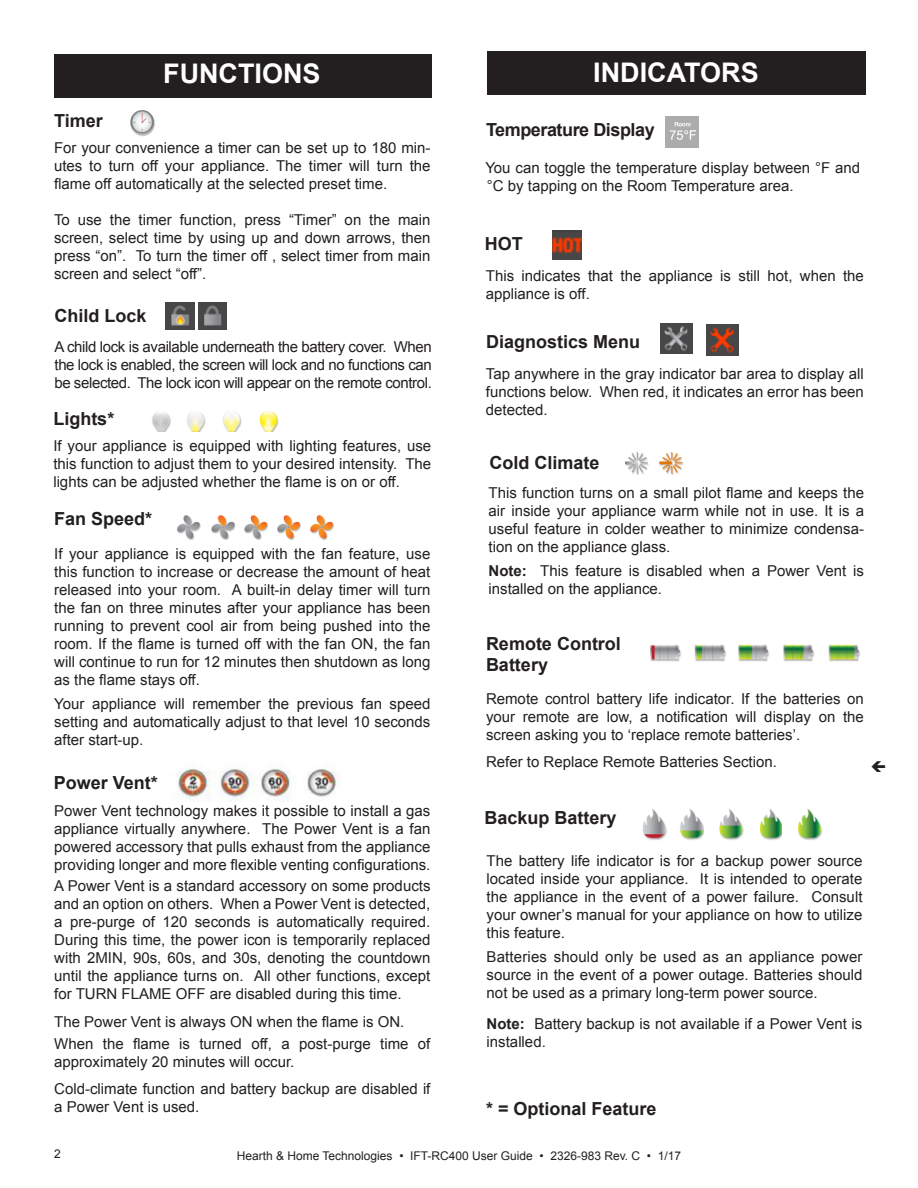
<style>
.page{position:relative;width:918px;height:1188px;background:#fff}
.page>*{position:absolute;margin:0;border:0;box-sizing:border-box;transform-origin:0 0}
.t1{font:700 27px "Arial";color:#fff}
.t2{font:700 18px/21.6px "Arial";color:#231f20}
.t3{font:700 18px "Arial";letter-spacing:-.025em;color:#231f20}
.Notice-no_indent{font:15px/18px "Arial";color:#231f20;text-align:justify}
.t4{font:12px "Arial";color:#231f20}
.s1{font-weight:700}
</style>
<div class="page">
<img style="left:553px;top:230px;width:29px;height:29px">
<img style="left:738px;top:644px;width:31px;height:18px">
<img style="left:694px;top:644px;width:32px;height:18px">
<img style="left:783px;top:644px;width:31px;height:18px">
<img style="left:650px;top:644px;width:31px;height:18px">
<img style="left:828px;top:644px;width:32px;height:18px">
<img style="left:680px;top:809px;width:24px;height:31px">
<img style="left:719px;top:809px;width:25px;height:31px">
<img style="left:760px;top:809px;width:22px;height:31px">
<img style="left:798px;top:809px;width:24px;height:31px">
<img style="left:642px;top:809px;width:25px;height:31px">
<div style="left:487px;top:51px;width:379px;height:44px;background:#231f20"></div>
<img style="left:625px;top:451px;width:24px;height:24px">
<img style="left:659px;top:451px;width:25px;height:24px">
<div style="left:54px;top:54px;width:377px;height:44px;background:#231f20"></div>
<img style="left:187px;top:412px;width:19px;height:20px">
<img style="left:152px;top:412px;width:19px;height:20px">
<img style="left:223px;top:412px;width:19px;height:20px">
<img style="left:259px;top:410px;width:20px;height:22px">
<img style="left:177px;top:515px;width:24px;height:25px">
<img style="left:211px;top:515px;width:24px;height:25px">
<img style="left:244px;top:515px;width:24px;height:25px">
<img style="left:277px;top:515px;width:24px;height:25px">
<img style="left:310px;top:515px;width:24px;height:25px">
<img style="left:177px;top:768px;width:162px;height:34px">
<img style="left:707px;top:325px;width:31px;height:30px">
<img style="left:661px;top:324px;width:31px;height:30px">
<img style="left:665px;top:117px;width:34px;height:31px">
<img style="left:130px;top:110px;width:25px;height:26px">
<img style="left:198px;top:302px;width:29px;height:28px">
<img style="left:166px;top:302px;width:28px;height:28px">
<p class="t1" style="left:163px;top:55px;width:159px">FUNCTIONS</p>
<p class="t2" style="left:54px;top:111px;width:50px">Timer</p>
<p class="Notice-no_indent" style="left:54px;top:139px;width:378px">For your convenience a timer can be set up to 180 min&shy;utes to turn off your appliance. The timer will turn the flame off automatically at the selected preset time.</p>
<p class="Notice-no_indent" style="left:54px;top:211px;width:378px">To use the timer function, press “Timer” on the main screen, select time by using up and down arrows, then press “on”. To turn the timer off , select timer from main screen and select “off”.</p>
<p class="t2" style="left:55px;top:306px;width:94px">Child Lock</p>
<p class="Notice-no_indent" style="left:55px;top:338px;width:379px">A child lock is available underneath the battery cover. When the lock is enabled, the screen will lock and no functions can be selected. The lock icon will appear on the remote control.</p>
<p class="t2" style="left:53px;top:408px;width:63px">Lights*</p>
<p class="Notice-no_indent" style="left:53px;top:436px;width:379px">If your appliance is equipped with lighting features, use this function to adjust them to your desired intensity. The lights can be adjusted whether the flame is on or off.</p>
<p class="t2" style="left:54px;top:509px;width:100px">Fan Speed*</p>
<p class="Notice-no_indent" style="left:54px;top:545px;width:378px">If your appliance is equipped with the fan feature, use this function to increase or decrease the amount of heat released into your room. A built-in delay timer will turn the fan on three minutes after your appliance has been running to prevent cool air from being pushed into the room. If the flame is turned off with the fan ON, the fan will continue to run for 12 minutes then shutdown as long as the flame stays off.</p>
<p class="Notice-no_indent" style="left:54px;top:695px;width:378px">Your appliance will remember the previous fan speed setting and automatically adjust to that level 10 seconds after start-up.</p>
<p class="t2" style="left:54px;top:773px;width:106px">Power Vent*</p>
<p class="Notice-no_indent" style="left:54px;top:802px;width:378px">Power Vent technology makes it possible to install a gas appliance virtually anywhere. The Power Vent is a fan powered accessory that pulls exhaust from the appliance providing longer and more flexible venting configurations.</p>
<p class="Notice-no_indent" style="left:54px;top:877px;width:378px">A Power Vent is a standard accessory on some products and an option on others. When a Power Vent is detected, a pre-purge of 120 seconds is automatically required.<br>During this time, the power icon is temporarily replaced with 2MIN, 90s, 60s, and 30s, denoting the countdown until the appliance turns on. All other functions, except for TURN FLAME OFF are disabled during this time.</p>
<p class="Notice-no_indent" style="left:54px;top:1013px;width:352px">The Power Vent is always ON when the flame is ON.</p>
<p class="Notice-no_indent" style="left:54px;top:1035px;width:378px">When the flame is turned off, a post-purge time of approximately 20 minutes will occur.</p>
<p class="Notice-no_indent" style="left:54px;top:1080px;width:378px">Cold-climate function and battery backup are disabled if a Power Vent is used.</p>
<p class="t1" style="left:593px;top:54px;width:167px">INDICATORS</p>
<p class="t3" style="left:486px;top:118px;width:170px">Temperature Display</p>
<p class="Notice-no_indent" style="left:485px;top:159px;width:376px">You can toggle the temperature display between °F and °C by tapping on the Room Temperature area.</p>
<p class="t2" style="left:485px;top:233px;width:39px">HOT</p>
<p class="Notice-no_indent" style="left:486px;top:267px;width:380px">This indicates that the appliance is still hot, when the appliance is off.</p>
<p class="t2" style="left:486px;top:331px;width:156px">Diagnostics Menu</p>
<p class="Notice-no_indent" style="left:486px;top:365px;width:380px">Tap anywhere in the gray indicator bar area to display all functions below. When red, it indicates an error has been detected.</p>
<p class="t2" style="left:489px;top:452px;width:112px">Cold Climate</p>
<p class="Notice-no_indent" style="left:489px;top:483px;width:377px">This function turns on a small pilot flame and keeps the air inside your appliance warm while not in use. It is a useful feature in colder weather to minimize condensa&shy;tion on the appliance glass.</p>
<p class="Notice-no_indent" style="left:489px;top:562px;width:377px"><span class="s1">Note:</span> This feature is disabled when a Power Vent is installed on the appliance.</p>
<p class="t2" style="left:486px;top:633px;width:136px">Remote Control<br>Battery</p>
<p class="Notice-no_indent" style="left:486px;top:690px;width:379px">Remote control battery life indicator. If the batteries on your remote are low, a notification will display on the screen asking you to ‘replace remote batteries’.</p>
<p class="Notice-no_indent" style="left:486px;top:753px;width:292px">Refer to Replace Remote Batteries Section.</p>
<p class="t2" style="left:484px;top:807px;width:134px">Backup Battery</p>
<p class="Notice-no_indent" style="left:487px;top:852px;width:377px">The battery life indicator is for a backup power source located inside your appliance. It is intended to operate the appliance in the event of a power failure. Consult your owner’s manual for your appliance on how to utilize this feature.</p>
<p class="Notice-no_indent" style="left:487px;top:948px;width:377px">Batteries should only be used as an appliance power source in the event of a power outage. Batteries should not be used as a primary long-term power source.</p>
<p class="Notice-no_indent" style="left:487px;top:1015px;width:377px"><span class="s1">Note:</span> Battery backup is not available if a Power Vent is installed.</p>
<p class="t2" style="left:486px;top:1098px;width:172px">* = Optional Feature</p>
<p class="t4" style="left:54px;top:1146px;width:8px">2</p>
<p class="t4" style="left:237px;top:1148px;width:446px">Hearth &amp; Home Technologies • IFT-RC400 User Guide • 2326-983 Rev. C • 1/17</p>
</div>
